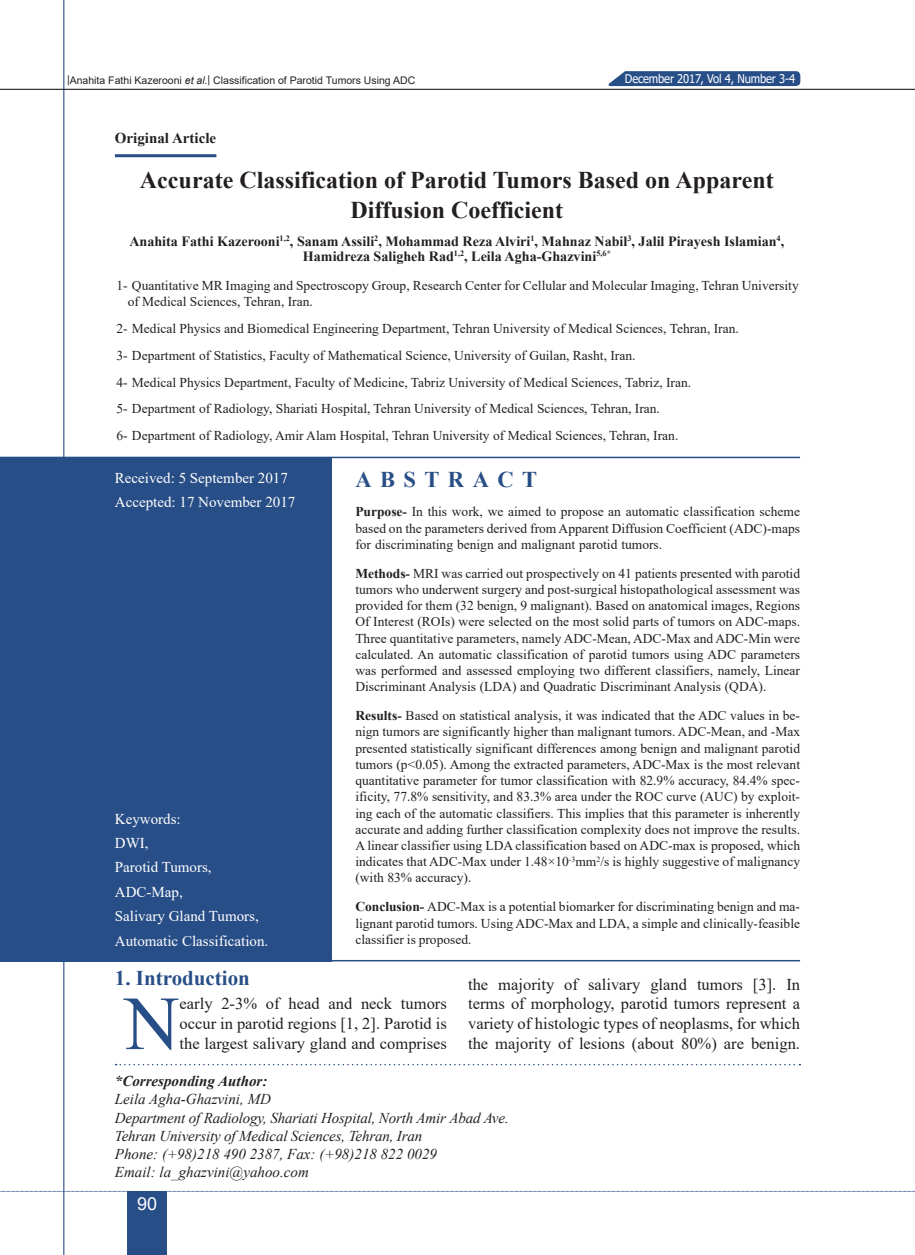
<style>
.page{position:relative;width:915px;height:1255px;background:#fff}
.page>*{position:absolute;margin:0;border:0;box-sizing:border-box;transform-origin:0 0}
.bodytext{font:76.35px "Times New Roman";color:#284e87}
.maintitr{font:700 24px/30px "Times New Roman";color:#231f20;text-align:center}
.abstract{font:700 22.5px "Times New Roman";letter-spacing:.375em;color:#284e87}
.titr{font:700 21px "Times New Roman";color:#284e87}
.t1{font:18px "Arial";color:#fff}
.bodytext-2{font:16.5px/19.8px "Times New Roman";color:#231f20;text-align:justify}
.t2{font:italic 15px "Times New Roman";letter-spacing:-.01em;color:#231f20}
.keyword{font:15px/24.3px "Times New Roman";color:#fff}
.t3{font:italic 700 15px "Times New Roman";color:#231f20}
.t4{font:700 15px "Times New Roman";color:#231f20}
.writer{font:700 14.1px/15px "Times New Roman";color:#231f20;text-align:center}
.abstract-2{font:13.5px/16.2px "Times New Roman";color:#231f20;text-align:justify}
.t5{font:12px "Tahoma";letter-spacing:-.01em;color:#fff;scale:.93 1}
.t6{font:10.5px "Arial";color:#231f20}
.s1{font-style:italic}
.s2{font-weight:700}
</style>
<div class="page">
<svg style="left:608px;top:71px;width:192px;height:15px;background:#33578d"></svg>
<svg style="left:2px;top:1190px;width:913px;height:1px"></svg>
<hr style="left:63px;top:0;width:1px;height:1254px;background:#284e87">
<hr style="left:0;top:89px;width:914px;height:1px;background:#231f20">
<div style="left:128px;top:1191px;width:39px;height:63px;background:#284e87"></div>
<div style="left:0;top:456px;width:332px;height:505px;background:#284e87"></div>
<hr style="left:0;top:456px;width:799px;height:2px;background:#284e87">
<hr style="left:0;top:959px;width:799px;height:2px;background:#284e87">
<svg style="left:116px;top:1063px;width:684px;height:2px"></svg>
<hr style="left:115px;top:154px;width:101px;height:3px;background:#284e87">
<p class="t6" style="left:67px;top:73px;width:350px">|Anahita Fathi Kazerooni <span class="s1">et al.</span>| Classification of Parotid Tumors Using ADC</p>
<p class="t5" style="left:624px;top:70px;width:185px">December 2017, Vol 4, Number 3-4</p>
<p class="t4" style="left:115px;top:127px;width:103px">Original Article</p>
<p class="maintitr" style="left:140px;top:164px;width:635px">Accurate Classification of Parotid Tumors Based on Apparent<br>Diffusion Coefficient</p>
<p class="writer" style="left:129px;top:233px;width:656px">Anahita Fathi Kazerooni<sup>1,2</sup>, Sanam Assili<sup>2</sup>, Mohammad Reza Alviri<sup>1</sup>, Mahnaz Nabil<sup>3</sup>, Jalil Pirayesh Islamian<sup>4</sup>,<br>Hamidreza Saligheh Rad<sup>1,2</sup>, Leila Agha-Ghazvini<sup>5,6*</sup></p>
<p class="abstract-2" style="left:128px;top:277px;width:672px;text-indent:-11px">1- Quantitative MR Imaging and Spectroscopy Group, Research Center for Cellular and Molecular Imaging, Tehran University of Medical Sciences, Tehran, Iran.</p>
<p class="abstract-2" style="left:116px;top:320px;width:623px">2- Medical Physics and Biomedical Engineering Department, Tehran University of Medical Sciences, Tehran, Iran.</p>
<p class="abstract-2" style="left:116px;top:347px;width:520px">3- Department of Statistics, Faculty of Mathematical Science, University of Guilan, Rasht, Iran.</p>
<p class="abstract-2" style="left:116px;top:373px;width:576px">4- Medical Physics Department, Faculty of Medicine, Tabriz University of Medical Sciences, Tabriz, Iran.</p>
<p class="abstract-2" style="left:116px;top:400px;width:545px">5- Department of Radiology, Shariati Hospital, Tehran University of Medical Sciences, Tehran, Iran.</p>
<p class="abstract-2" style="left:116px;top:427px;width:563px">6- Department of Radiology, Amir Alam Hospital, Tehran University of Medical Sciences, Tehran, Iran.</p>
<p class="keyword" style="left:115px;top:465px;width:174px">Received: 5 September 2017</p>
<p class="keyword" style="left:115px;top:489px;width:182px">Accepted: 17 November 2017</p>
<p class="abstract" style="left:355px;top:463px;width:183px">ABSTRACT</p>
<p class="abstract-2" style="left:355px;top:503px;width:446px"><span class="s2">Purpose-</span> In this work, we aimed to propose an automatic classification scheme based on the parameters derived from Apparent Diffusion Coefficient (ADC)-maps for discriminating benign and malignant parotid tumors.</p>
<p class="abstract-2" style="left:355px;top:564px;width:446px"><span class="s2">Methods-</span> MRI was carried out prospectively on 41 patients presented with parotid tumors who underwent surgery and post-surgical histopathological assessment was provided for them (32 benign, 9 malignant). Based on anatomical images, Regions Of Interest (ROIs) were selected on the most solid parts of tumors on ADC-maps.<br>Three quantitative parameters, namely ADC-Mean, ADC-Max and ADC-Min were calculated. An automatic classification of parotid tumors using ADC parameters was performed and assessed employing two different classifiers, namely, Linear Discriminant Analysis (LDA) and Quadratic Discriminant Analysis (QDA).</p>
<p class="abstract-2" style="left:355px;top:707px;width:446px"><span class="s2">Results-</span> Based on statistical analysis, it was indicated that the ADC values in be&shy;nign tumors are significantly higher than malignant tumors. ADC-Mean, and -Max presented statistically significant differences among benign and malignant parotid tumors (p&lt;0.05). Among the extracted parameters, ADC-Max is the most relevant quantitative parameter for tumor classification with 82.9% accuracy, 84.4% spec&shy;ificity, 77.8% sensitivity, and 83.3% area under the ROC curve (AUC) by exploit&shy;ing each of the automatic classifiers. This implies that this parameter is inherently accurate and adding further classification complexity does not improve the results.<br>A linear classifier using LDA classification based on ADC-max is proposed, which indicates that ADC-Max under 1.48×10<sup>-3</sup>mm<sup>2</sup>/s is highly suggestive of malignancy (with 83% accuracy).</p>
<p class="abstract-2" style="left:355px;top:898px;width:446px"><span class="s2">Conclusion-</span> ADC-Max is a potential biomarker for discriminating benign and ma&shy;lignant parotid tumors. Using ADC-Max and LDA, a simple and clinically-feasible classifier is proposed.</p>
<p class="keyword" style="left:115px;top:806px;width:67px">Keywords:</p>
<p class="keyword" style="left:115px;top:830px;width:35px">DWI,</p>
<p class="keyword" style="left:115px;top:854px;width:98px">Parotid Tumors,</p>
<p class="keyword" style="left:115px;top:879px;width:69px">ADC-Map,</p>
<p class="keyword" style="left:115px;top:903px;width:155px">Salivary Gland Tumors,<br>Automatic Classification.</p>
<p class="titr" style="left:115px;top:962px;width:136px">1. Introduction</p>
<p class="bodytext" style="left:124px;top:969px;width:57px">N</p>
<p class="bodytext-2" style="left:179px;top:993px;width:269px">early 2-3% of head and neck tumors occur in parotid regions [1, 2]. Parotid is the largest salivary gland and comprises</p>
<p class="bodytext-2" style="left:468px;top:973px;width:333px">the majority of salivary gland tumors [3]. In terms of morphology, parotid tumors represent a variety of histologic types of neoplasms, for which the majority of lesions (about 80%) are benign.</p>
<p class="t3" style="left:115px;top:1070px;width:154px">*Corresponding Author:</p>
<p class="t2" style="left:115px;top:1089px;width:157px">Leila Agha-Ghazvini, MD</p>
<p class="t2" style="left:115px;top:1107px;width:395px">Department of Radiology, Shariati Hospital, North Amir Abad Ave.</p>
<p class="t2" style="left:115px;top:1125px;width:309px">Tehran University of Medical Sciences, Tehran, Iran</p>
<p class="t2" style="left:115px;top:1143px;width:323px">Phone: (+98)218 490 2387, Fax: (+98)218 822 0029</p>
<p class="t2" style="left:115px;top:1161px;width:195px">Email: la_ghazvini@yahoo.com</p>
<h3 class="t1" style="left:137px;top:1191px;width:22px">90</h3>
</div>
